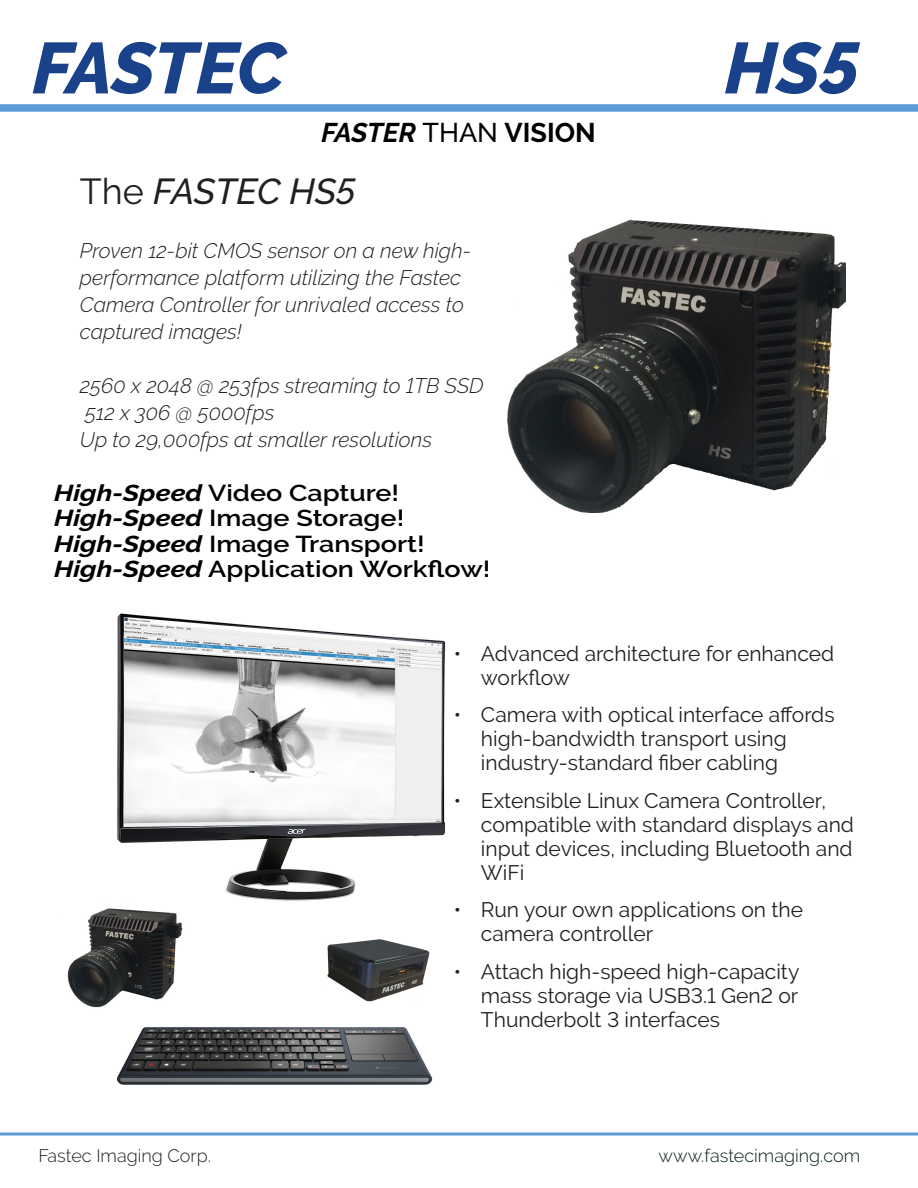
<style>
.page{position:relative;width:918px;height:1188px;background:#fff}
.page>*{position:absolute;margin:0;border:0;box-sizing:border-box;transform-origin:0 0}
.t1{font:italic 800 72px "Raleway";letter-spacing:-.015em;color:#1a428a}
.t2{font:italic 500 36px "Raleway";color:#231f20}
.t3{font:italic 700 27px "Raleway";letter-spacing:-.015em;color:#000}
.t4{font:600 22.95px "Raleway";color:#000;scale:1.18 1}
.t5{font:21px/24px "Raleway";color:#231f20}
.t6{font:italic 300 21px/27px "Raleway";color:#231f20}
.t7{font:300 18px "Raleway";color:#051e1e}
.t8{font:300 18px "Raleway";color:#231f20}
.s1{font-weight:500;font-style:normal}
.s2{font-style:normal}
.s3{font-weight:400;font-style:normal}
.s4{font-weight:700;font-style:italic}
</style>
<div class="page">
<div style="left:0;top:104px;width:918px;height:8px;background:#5b9bd5"></div>
<svg style="left:0;top:1132px;width:918px;height:4px;background:#83b3df"></svg>
<img style="left:507px;top:219px;width:338px;height:293px">
<img style="left:67px;top:613px;width:378px;height:471px">
<p class="t1" style="left:32px;top:26px;width:254px">FASTEC</p>
<p class="t3" style="left:322px;top:117px;width:276px">FASTER <span class="s1">THAN</span> <span class="s2">VISION</span></p>
<p class="t2" style="left:80px;top:171px;width:277px"><span class="s3">The</span> FASTEC HS5</p>
<p class="t6" style="left:80px;top:238px;width:393px">Proven 12-bit CMOS sensor on a new high&shy;performance platform utilizing the Fastec Camera Controller for unrivaled access to captured images!</p>
<p class="t6" style="left:80px;top:373px;width:405px">2560 x 2048 @ 253fps streaming to 1TB SSD</p>
<p class="t6" style="left:85px;top:400px;width:191px">512 x 306 @ 5000fps</p>
<p class="t6" style="left:80px;top:427px;width:354px">Up to 29,000fps at smaller resolutions</p>
<p class="t4" style="left:54px;top:480px;width:294px"><span class="s4">High-Speed</span> Video Capture!</p>
<p class="t4" style="left:54px;top:505px;width:298px"><span class="s4">High-Speed</span> Image Storage!</p>
<p class="t4" style="left:54px;top:531px;width:316px"><span class="s4">High-Speed</span> Image Transport!</p>
<p class="t4" style="left:54px;top:556px;width:371px"><span class="s4">High-Speed</span> Application Workflow!</p>
<p class="t1" style="left:725px;top:26px;width:136px">HS5</p>
<p class="t5" style="left:481px;top:641px;width:355px;text-indent:-27px">• Advanced architecture for enhanced workflow</p>
<p class="t5" style="left:481px;top:703px;width:355px;text-indent:-27px">• Camera with optical interface affords high-bandwidth transport using industry-standard fiber cabling</p>
<p class="t5" style="left:481px;top:788px;width:375px;text-indent:-27px">• Extensible Linux Camera Controller, compatible with standard displays and input devices, including Bluetooth and<br>WiFi</p>
<p class="t5" style="left:481px;top:898px;width:324px;text-indent:-27px">• Run your own applications on the camera controller</p>
<p class="t5" style="left:481px;top:959px;width:320px;text-align:justify;text-indent:-27px">• Attach high-speed high-capacity mass storage via USB3.1 Gen2 or Thunderbolt 3 interfaces</p>
<p class="t8" style="left:38px;top:1145px;width:174px">Fastec Imaging Corp.</p>
<p class="t7" style="left:659px;top:1145px;width:203px">www.fastecimaging.com</p>
</div>
